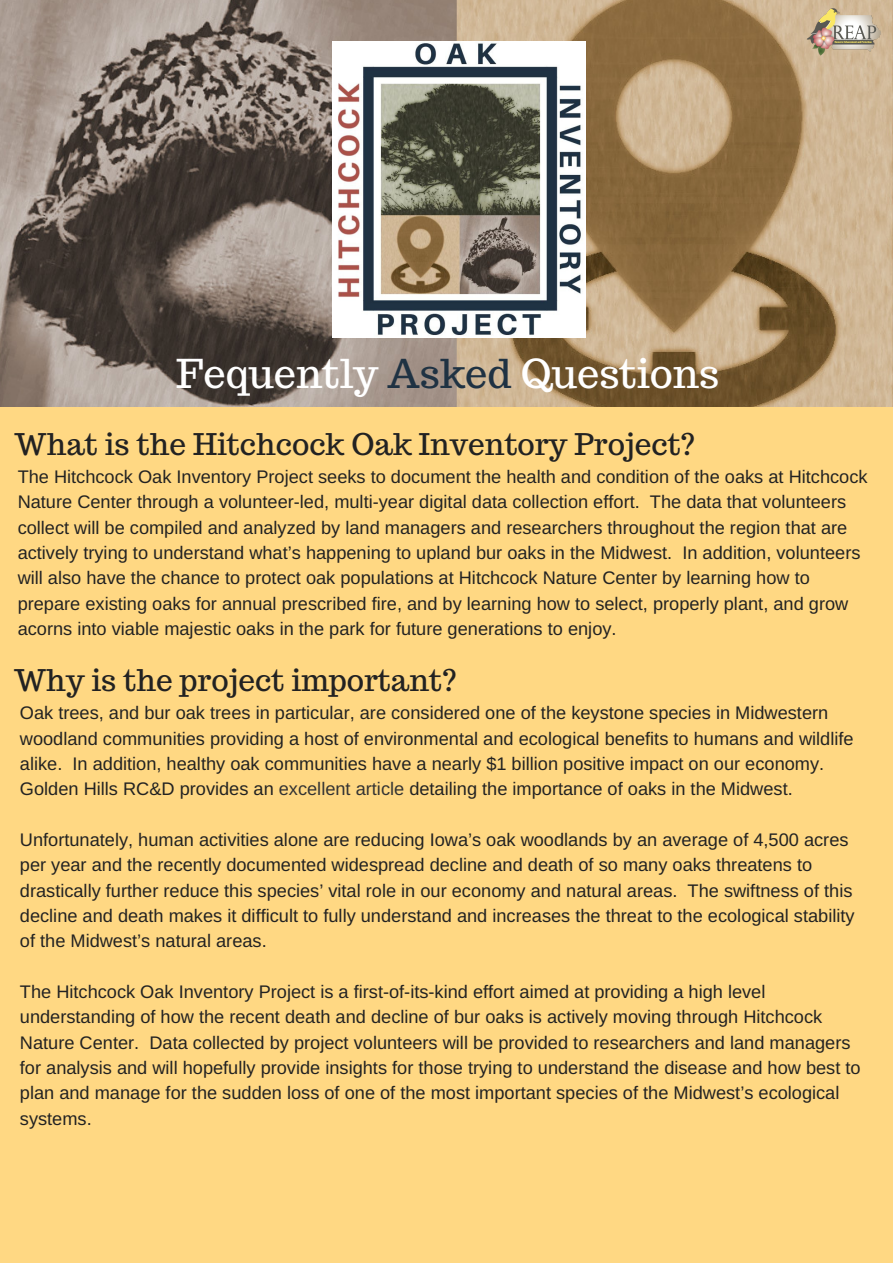
<style>
.page{position:relative;width:893px;height:1263px;background:#fff}
.page>*{position:absolute;margin:0;border:0;box-sizing:border-box;transform-origin:0 0}
.t1{font:39.75px "Trocchi";color:#fff}
.t2{font:29.78px "Trocchi";color:#222}
.t3{font:18.23px/25.3px "Arimo";color:#222}
.s1{color:#1f3243}
.s2{color:#333}
</style>
<div class="page">
<img style="left:457px;top:0;width:436px;height:407px">
<img style="left:0;top:0;width:457px;height:407px">
<div style="left:0;top:407px;width:893px;height:856px;background:#ffd883"></div>
<img style="left:333px;top:42px;width:252px;height:296px">
<img style="left:802px;top:7px;width:83px;height:50px">
<h1 class="t1" style="left:176px;top:347px;width:545px">Fequently <span class="s1">Asked</span> Questions</h1>
<h2 class="t2" style="left:14px;top:424px;width:682px">What is the Hitchcock Oak Inventory Project?</h2>
<p class="t3" style="left:18px;top:464px;width:851px">The Hitchcock Oak Inventory Project seeks to document the health and condition of the oaks at Hitchcock Nature Center through a volunteer-led, multi-year digital data collection effort. The data that volunteers collect will be compiled and analyzed by land managers and researchers throughout the region that are actively trying to understand what’s happening to upland bur oaks in the Midwest. In addition, volunteers will also have the chance to protect oak populations at Hitchcock Nature Center by learning how to prepare existing oaks for annual prescribed fire, and by learning how to select, properly plant, and grow acorns into viable majestic oaks in the park for future generations to enjoy.</p>
<h2 class="t2" style="left:14px;top:661px;width:445px">Why is the project important?</h2>
<p class="t3" style="left:20px;top:700px;width:835px">Oak trees, and bur oak trees in particular, are considered one of the keystone species in Midwestern woodland communities providing a host of environmental and ecological benefits to humans and wildlife alike. In addition, healthy oak communities have a nearly $1 billion positive impact on our economy.<br>Golden Hills RC&amp;D provides an <span class="s2">excellent article</span> detailing the importance of oaks in the Midwest.</p>
<p class="t3" style="left:20px;top:827px;width:836px">Unfortunately, human activities alone are reducing Iowa’s oak woodlands by an average of 4,500 acres per year and the recently documented widespread decline and death of so many oaks threatens to drastically further reduce this species’ vital role in our economy and natural areas. The swiftness of this decline and death makes it difficult to fully understand and increases the threat to the ecological stability of the Midwest’s natural areas.</p>
<p class="t3" style="left:20px;top:979px;width:842px">The Hitchcock Oak Inventory Project is a first-of-its-kind effort aimed at providing a high level understanding of how the recent death and decline of bur oaks is actively moving through Hitchcock Nature Center. Data collected by project volunteers will be provided to researchers and land managers for analysis and will hopefully provide insights for those trying to understand the disease and how best to plan and manage for the sudden loss of one of the most important species of the Midwest’s ecological systems.</p>
</div>
